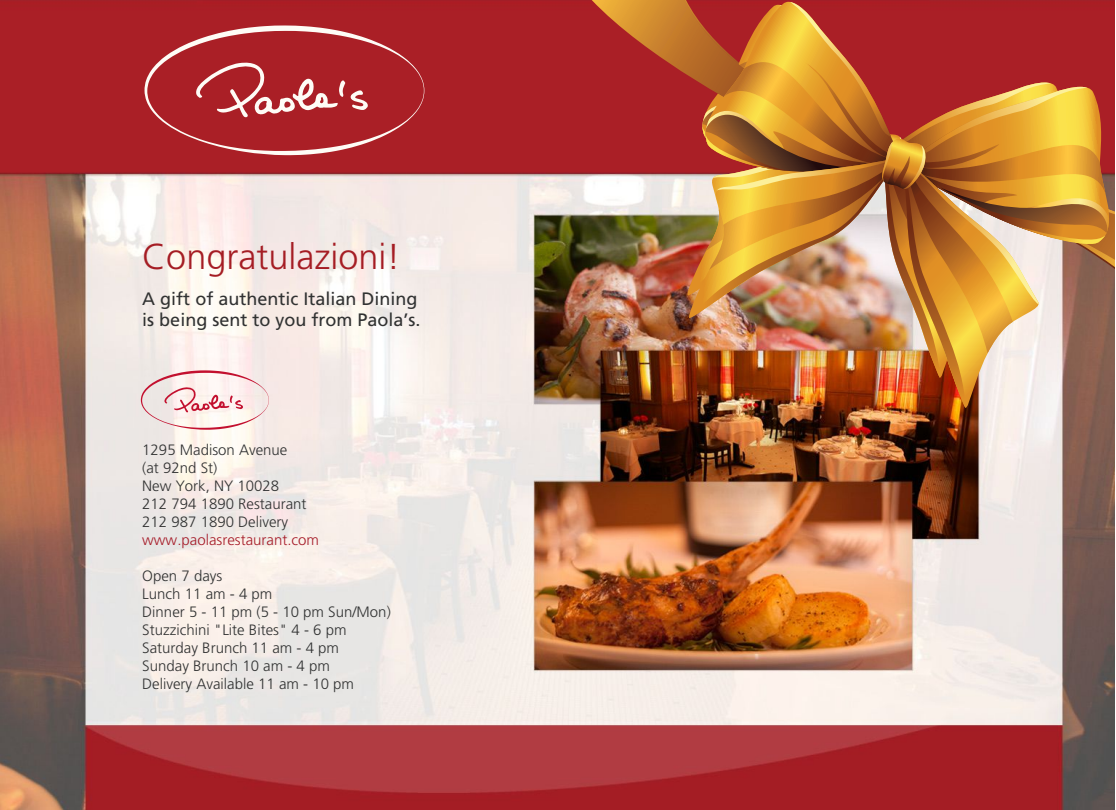
<style>
.page{position:relative;width:1116px;height:810px;background:#fff}
.page>*{position:absolute;margin:0;border:0;box-sizing:border-box;transform-origin:0 0}
.t1{font:300 36px "Frutiger";color:#a51d24}
.t2{font:18px/21px "Frutiger";color:#313232}
.t3{font:300 15px/18px "Frutiger";color:#313232}
.t4{font:300 15px "Frutiger";color:#a61d2a}
</style>
<div class="page">
<img style="left:0;top:0;width:1114px;height:810px">
<img style="left:578px;top:0;width:536px;height:518px">
<svg style="left:592px;top:0;width:23px;height:153px;background:#af2927"></svg>
<img style="left:615px;top:0;width:494px;height:416px">
<svg style="left:141px;top:370px;width:128px;height:60px"></svg>
<svg style="left:144px;top:25px;width:280px;height:130px;background:#b2363c"></svg>
<h1 class="t1" style="left:142px;top:236px;width:260px">Congratulazioni!</h1>
<p class="t2" style="left:142px;top:289px;width:280px">A gift of authentic Italian Dining is being sent to you from Paola’s.</p>
<p class="t3" style="left:142px;top:441px;width:166px">1295 Madison Avenue (at 92nd St)<br>New York, NY 10028<br>212 794 1890 Restaurant<br>212 987 1890 Delivery</p>
<p class="t4" style="left:142px;top:532px;width:178px">www.paolasrestaurant.com</p>
<p class="t3" style="left:142px;top:567px;width:250px">Open 7 days<br>Lunch 11 am - 4 pm<br>Dinner 5 - 11 pm (5 - 10 pm Sun/Mon)<br>Stuzzichini "Lite Bites" 4 - 6 pm<br>Saturday Brunch 11 am - 4 pm<br>Sunday Brunch 10 am - 4 pm<br>Delivery Available 11 am - 10 pm</p>
</div>
